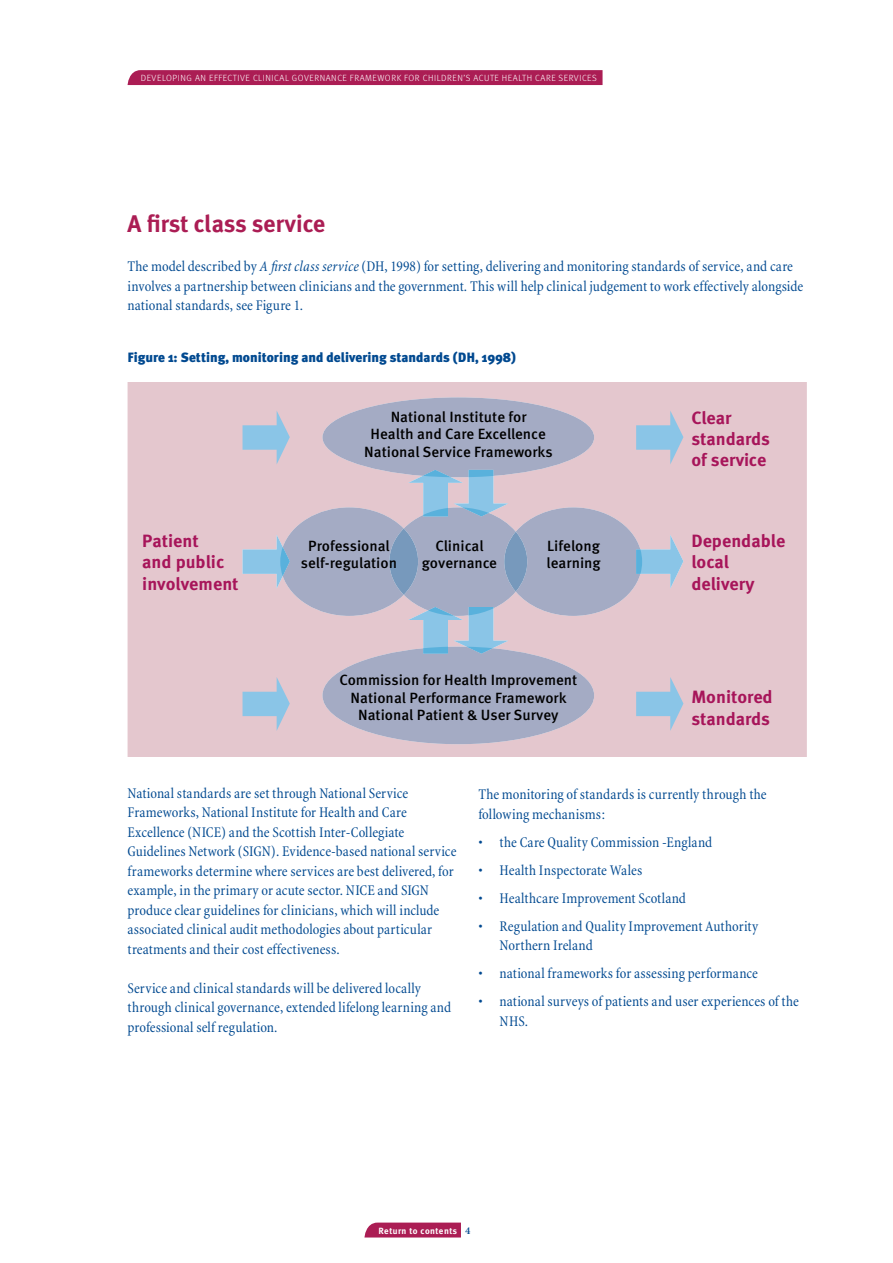
<style>
.page{position:relative;width:893px;height:1263px;background:#fff}
.page>*{position:absolute;margin:0;border:0;box-sizing:border-box;transform-origin:0 0}
.t1{font:700 24px "Meta Plus";color:#ab1d54}
.t2{font:700 17.7px/21.3px "Meta OT";color:#a7155a}
.t3{font:condensed 15px/19.5px "Minion";letter-spacing:.005em;color:#004990}
.t4{font:500 14.85px/17.7px "Meta OT";color:#000;text-align:center}
.t5{font:900 13.5px "Meta Plus";color:#004990}
.t6{font:600 10.5px "Minion Pro";color:#004990}
.t7{font:300 9px "Meta OT";letter-spacing:.06em;color:#fff}
.t8{font:700 9px "Meta Plus";letter-spacing:.05em;color:#fff}
.s1{font-style:italic}
</style>
<div class="page">
<svg style="left:364px;top:1222px;width:97px;height:15px"></svg>
<svg style="left:128px;top:70px;width:475px;height:15px;background:#ac2056"></svg>
<div style="left:128px;top:382px;width:679px;height:375px;background:#e4c7ce"></div>
<svg style="left:243px;top:397px;width:440px;height:347px;background:#beb9cb"></svg>
<p class="t7" style="left:141px;top:73px;width:458px">DEVELOPING AN EFFECTIVE CLINICAL GOVERNANCE FRAMEWORK FOR CHILDREN’S ACUTE HEALTH CARE SERVICES</p>
<h1 class="t1" style="left:128px;top:210px;width:199px">A first class service</h1>
<p class="t3" style="left:128px;top:257px;width:677px">The model described by <span class="s1">A first class service</span> (DH, 1998) for setting, delivering and monitoring standards of service, and care involves a partnership between clinicians and the government. This will help clinical judgement to work effectively alongside national standards, see Figure 1.</p>
<p class="t5" style="left:128px;top:349px;width:390px">Figure 1: Setting, monitoring and delivering standards (DH, 1998)</p>
<p class="t2" style="left:142px;top:531px;width:98px">Patient<br>and public involvement</p>
<p class="t4" style="left:364px;top:408px;width:190px">National Institute for<br>Health and Care Excellence<br>National Service Frameworks</p>
<p class="t4" style="left:301px;top:537px;width:98px">Professional self-regulation</p>
<p class="t4" style="left:547px;top:537px;width:56px;text-align:left">Lifelong learning</p>
<p class="t4" style="left:422px;top:537px;width:77px">Clinical governance</p>
<p class="t4" style="left:339px;top:671px;width:239px">Commission for Health Improvement<br>National Performance Framework<br>National Patient &amp; User Survey</p>
<p class="t2" style="left:691px;top:408px;width:80px">Clear standards of service</p>
<p class="t2" style="left:691px;top:531px;width:95px">Dependable local delivery</p>
<p class="t2" style="left:691px;top:687px;width:83px">Monitored standards</p>
<p class="t3" style="left:128px;top:783px;width:330px">National standards are set through National Service Frameworks, National Institute for Health and Care Excellence (NICE) and the Scottish Inter-Collegiate Guidelines Network (SIGN). Evidence-based national service frameworks determine where services are best delivered, for example, in the primary or acute sector. NICE and SIGN produce clear guidelines for clinicians, which will include associated clinical audit methodologies about particular treatments and their cost effectiveness.</p>
<p class="t3" style="left:128px;top:978px;width:325px">Service and clinical standards will be delivered locally through clinical governance, extended lifelong learning and professional self regulation.</p>
<p class="t3" style="left:478px;top:785px;width:290px">The monitoring of standards is currently through the following mechanisms:</p>
<p class="t3" style="left:478px;top:833px;width:235px">• the Care Quality Commission -England</p>
<p class="t3" style="left:478px;top:861px;width:165px">• Health Inspectorate Wales</p>
<p class="t3" style="left:478px;top:889px;width:209px">• Healthcare Improvement Scotland</p>
<p class="t3" style="left:500px;top:917px;width:260px;text-indent:-21px">• Regulation and Quality Improvement Authority<br>Northern Ireland</p>
<p class="t3" style="left:478px;top:964px;width:281px">• national frameworks for assessing performance</p>
<p class="t3" style="left:500px;top:992px;width:301px;text-indent:-21px">• national surveys of patients and user experiences of the<br>NHS.</p>
<p class="t8" style="left:379px;top:1225px;width:80px">Return to contents</p>
<p class="t6" style="left:465px;top:1223px;width:7px">4</p>
</div>
